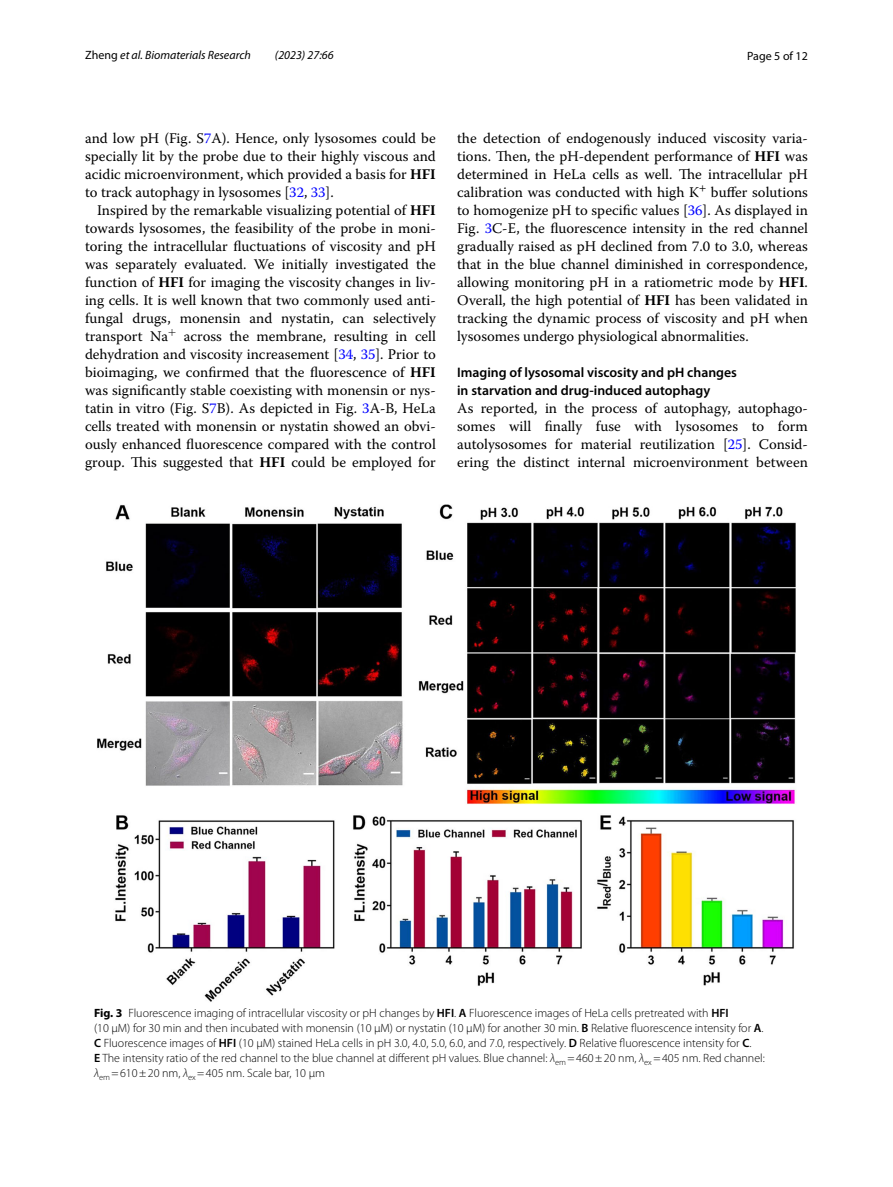
<style>
.page{position:relative;width:893px;height:1187px;background:#fff}
.page>*{position:absolute;margin:0;border:0;box-sizing:border-box;transform-origin:0 0}
.t1{font:14.7px/18px "Warnock Pro";color:#000;text-align:justify}
.t2{font:600 13.8px/18px "Myriad Pro";color:#000}
.t3{font:300 12px/15px "Myriad Pro";color:#000}
.t4{font:italic 12px "Myriad Pro";color:#000}
.t5{font:12px "Myriad Pro";color:#000}
.s1{font-style:normal}
.s2{color:#00f}
.s3{font-weight:700}
.s4{font-weight:600}
.s5{font-style:italic}
</style>
<div class="page">
<img style="left:97px;top:504px;width:700px;height:498px">
<p class="t4" style="left:85px;top:48px;width:167px"><span class="s1">Zheng</span> et al. Biomaterials Research</p>
<p class="t4" style="left:275px;top:48px;width:60px">(2023) 27:66</p>
<p class="t5" style="left:747px;top:48px;width:62px">Page 5 of 12</p>
<p class="t1" style="left:85px;top:128px;width:352px">and low pH (Fig. S<span class="s2">7</span>A). Hence, only lysosomes could be specially lit by the probe due to their highly viscous and acidic microenvironment, which provided a basis for <span class="s3">HFI </span>to track autophagy in lysosomes [<span class="s2">32</span>, <span class="s2">33</span>].</p>
<p class="t1" style="left:85px;top:200px;width:352px;text-indent:12px">Inspired by the remarkable visualizing potential of <span class="s3">HFI </span>towards lysosomes, the feasibility of the probe in moni&shy;toring the intracellular fluctuations of viscosity and pH was separately evaluated. We initially investigated the function of <span class="s3">HFI</span> for imaging the viscosity changes in liv&shy;ing cells. It is well known that two commonly used anti&shy;fungal drugs, monensin and nystatin, can selectively transport Na<sup>+</sup> across the membrane, resulting in cell dehydration and viscosity increasement [<span class="s2">34</span>, <span class="s2">35</span>]. Prior to bioimaging, we confirmed that the fluorescence of <span class="s3">HFI </span>was significantly stable coexisting with monensin or nys&shy;tatin in vitro (Fig. S<span class="s2">7</span>B). As depicted in Fig. <span class="s2">3</span>A-B, HeLa cells treated with monensin or nystatin showed an obvi&shy;ously enhanced fluorescence compared with the control group. This suggested that <span class="s3">HFI</span> could be employed for</p>
<p class="t1" style="left:457px;top:128px;width:352px">the detection of endogenously induced viscosity varia&shy;tions. Then, the pH-dependent performance of <span class="s3">HFI</span> was determined in HeLa cells as well. The intracellular pH calibration was conducted with high K<sup>+</sup> buffer solutions to homogenize pH to specific values [<span class="s2">36</span>]. As displayed in Fig. <span class="s2">3</span>C-E, the fluorescence intensity in the red channel gradually raised as pH declined from 7.0 to 3.0, whereas that in the blue channel diminished in correspondence, allowing monitoring pH in a ratiometric mode by <span class="s3">HFI</span>.<br>Overall, the high potential of <span class="s3">HFI</span> has been validated in tracking the dynamic process of viscosity and pH when lysosomes undergo physiological abnormalities.</p>
<p class="t2" style="left:457px;top:363px;width:281px">Imaging of lysosomal viscosity and pH changes in starvation and drug‑induced autophagy</p>
<p class="t1" style="left:457px;top:398px;width:352px">As reported, in the process of autophagy, autophago&shy;somes will finally fuse with lysosomes to form autolysosomes for material reutilization [<span class="s2">25</span>]. Consid&shy;ering the distinct internal microenvironment between</p>
<p class="t3" style="left:94px;top:1006px;width:672px"><span class="s3">Fig. 3</span> Fluorescence imaging of intracellular viscosity or pH changes by <span class="s4">HFI</span>. <span class="s4">A</span> Fluorescence images of HeLa cells pretreated with <span class="s4">HFI<br></span>(10 μM) for 30 min and then incubated with monensin (10 μM) or nystatin (10 μM) for another 30 min. <span class="s4">B</span> Relative fluorescence intensity for <span class="s4">A</span>.<br><span class="s4">C</span> Fluorescence images of <span class="s4">HFI</span> (10 μM) stained HeLa cells in pH 3.0, 4.0, 5.0, 6.0, and 7.0, respectively. <span class="s4">D</span> Relative fluorescence intensity for <span class="s4">C</span>.<br><span class="s4">E</span> The intensity ratio of the red channel to the blue channel at different pH values. Blue channel: <span class="s5">λ</span><sub>em</sub> =460±20 nm, <span class="s5">λ</span><sub>ex</sub> =405 nm. Red channel: <span class="s5">λ</span><sub>em</sub> =610±20 nm, <span class="s5">λ</span><sub>ex</sub> =405 nm. Scale bar, 10 μm</p>
</div>
